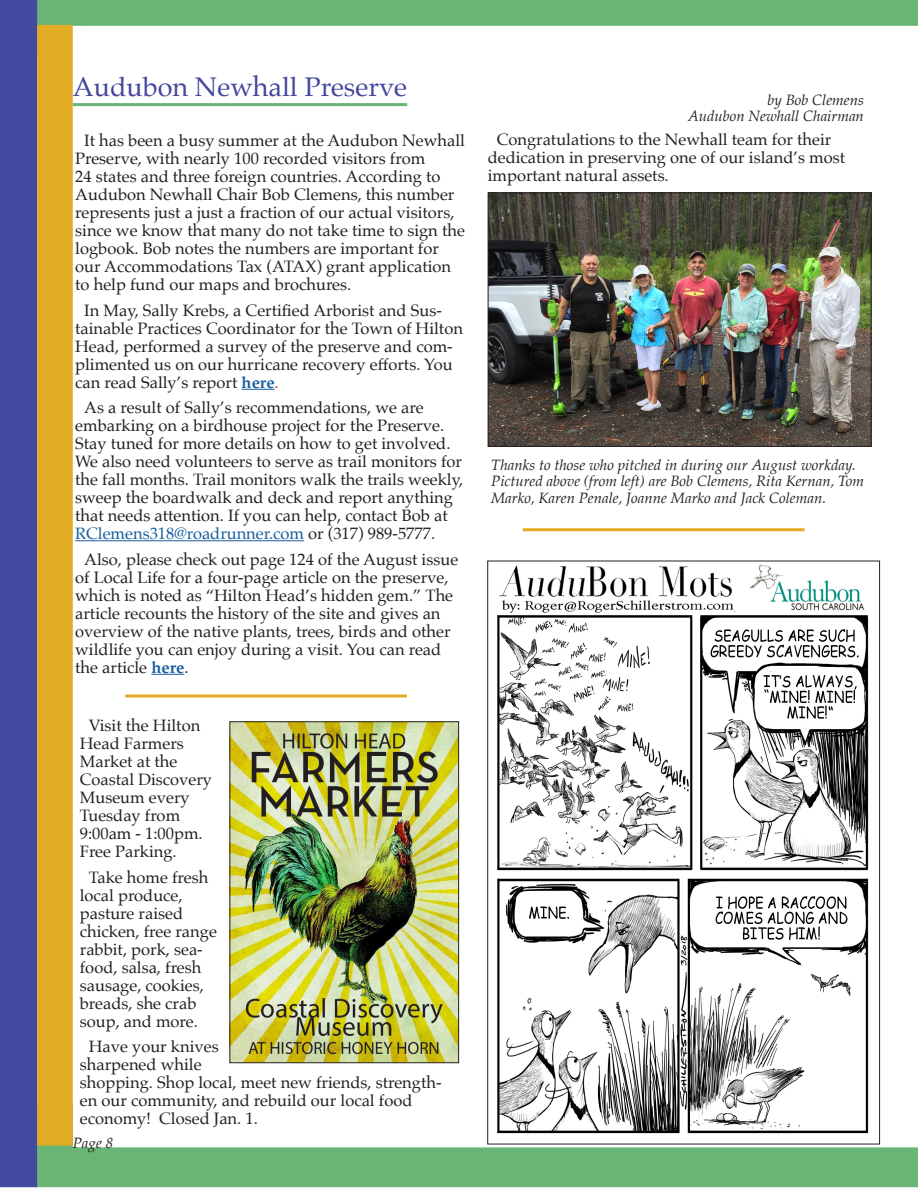
<style>
.page{position:relative;width:918px;height:1188px;background:#fff}
.page>*{position:absolute;margin:0;border:0;box-sizing:border-box;transform-origin:0 0}
.Headline{font:27px "Palatino";color:#43489e}
.Body{font:16.5px/18px "Palatino";color:#231f20}
.t1{font:italic 15px/16.5px "Palatino";color:#231f20;text-align:right}
.s1{font-weight:700;color:#175d9e}
.s2{color:#d1232a}
.s3{color:#175d9e}
</style>
<div class="page">
<svg style="left:37px;top:1104px;width:881px;height:83px;fill:#69b576"></svg>
<div style="left:37px;top:0;width:881px;height:26px;background:#69b576"></div>
<div style="left:0;top:0;width:37px;height:1187px;background:#424a9f"></div>
<div style="left:37px;top:25px;width:36px;height:1121px;background:#e1ab24"></div>
<hr style="left:73px;top:103px;width:334px;height:3px;background:#69b576">
<hr style="left:242px;top:389px;width:33px;height:1px;background:#175d9e">
<hr style="left:75px;top:540px;width:229px;height:1px;background:#175d9e">
<hr style="left:151px;top:674px;width:33px;height:1px;background:#175d9e">
<img style="left:490px;top:195px;width:379px;height:250px">
<div style="left:488px;top:193px;width:383px;height:254px;border:1px solid #231f20"></div>
<svg style="left:125px;top:694px;width:282px;height:4px"></svg>
<hr style="left:523px;top:528px;width:282px;height:3px;background:#e1ab24">
<img style="left:489px;top:564px;width:389px;height:578px">
<img style="left:232px;top:723px;width:225px;height:338px">
<div style="left:230px;top:721px;width:229px;height:342px;border:1px solid #231f20"></div>
<p class="Headline" style="left:73px;top:64px;width:336px">Audubon Newhall Preserve</p>
<p class="Body" style="left:75px;top:131px;width:391px;text-indent:9px">It has been a busy summer at the Audubon Newhall Preserve, with nearly 100 recorded visitors from<br>24 states and three foreign countries. According to Audubon Newhall Chair Bob Clemens, this number represents just a just a fraction of our actual visitors, since we know that many do not take time to sign the logbook. Bob notes the numbers are important for our Accommodations Tax (ATAX) grant application to help fund our maps and brochures.</p>
<p class="Body" style="left:75px;top:301px;width:389px;text-indent:9px">In May, Sally Krebs, a Certified Arborist and Sus&shy;tainable Practices Coordinator for the Town of Hilton Head, performed a survey of the preserve and com&shy;plimented us on our hurricane recovery efforts. You can read Sally’s report <span class="s1">here</span><span class="s2">.</span></p>
<p class="Body" style="left:75px;top:398px;width:390px;text-indent:9px">As a result of Sally’s recommendations, we are embarking on a birdhouse project for the Preserve.<br>Stay tuned for more details on how to get involved.<br>We also need volunteers to serve as trail monitors for the fall months. Trail monitors walk the trails weekly, sweep the boardwalk and deck and report anything that needs attention. If you can help, contact Bob at <span class="s3">RClemens318@roadrunner.com</span> or (317) 989-5777.</p>
<p class="Body" style="left:75px;top:550px;width:385px;text-indent:9px">Also, please check out page 124 of the August issue of Local Life for a four-page article on the preserve, which is noted as “Hilton Head’s hidden gem.” The article recounts the history of the site and gives an overview of the native plants, trees, birds and other wildlife you can enjoy during a visit. You can read the article <span class="s1">here</span>.</p>
<p class="Body" style="left:80px;top:717px;width:134px;text-indent:9px">Visit the Hilton<br>Head Farmers<br>Market at the<br>Coastal Discovery<br>Museum every<br>Tuesday from<br>9:00am - 1:00pm.<br>Free Parking.</p>
<p class="Body" style="left:80px;top:868px;width:139px;text-indent:9px">Take home fresh local produce, pasture raised chicken, free range rabbit, pork, sea&shy;food, salsa, fresh sausage, cookies, breads, she crab soup, and more.</p>
<p class="Body" style="left:80px;top:1038px;width:363px;text-indent:9px">Have your knives<br>sharpened while<br>shopping. Shop local, meet new friends, strength&shy;en our community, and rebuild our local food economy! Closed Jan. 1.</p>
<p class="t1" style="left:73px;top:1134px;width:42px">Page 8</p>
<p class="t1" style="left:688px;top:91px;width:178px">by Bob Clemens<br>Audubon Newhall Chairman</p>
<p class="Body" style="left:488px;top:130px;width:359px;text-indent:9px">Congratulations to the Newhall team for their dedication in preserving one of our island’s most important natural assets.</p>
<p class="t1" style="left:491px;top:456px;width:374px;text-align:left">Thanks to those who pitched in during our August workday.<br>Pictured above (from left) are Bob Clemens, Rita Kernan, Tom<br>Marko, Karen Penale, Joanne Marko and Jack Coleman.</p>
</div>
